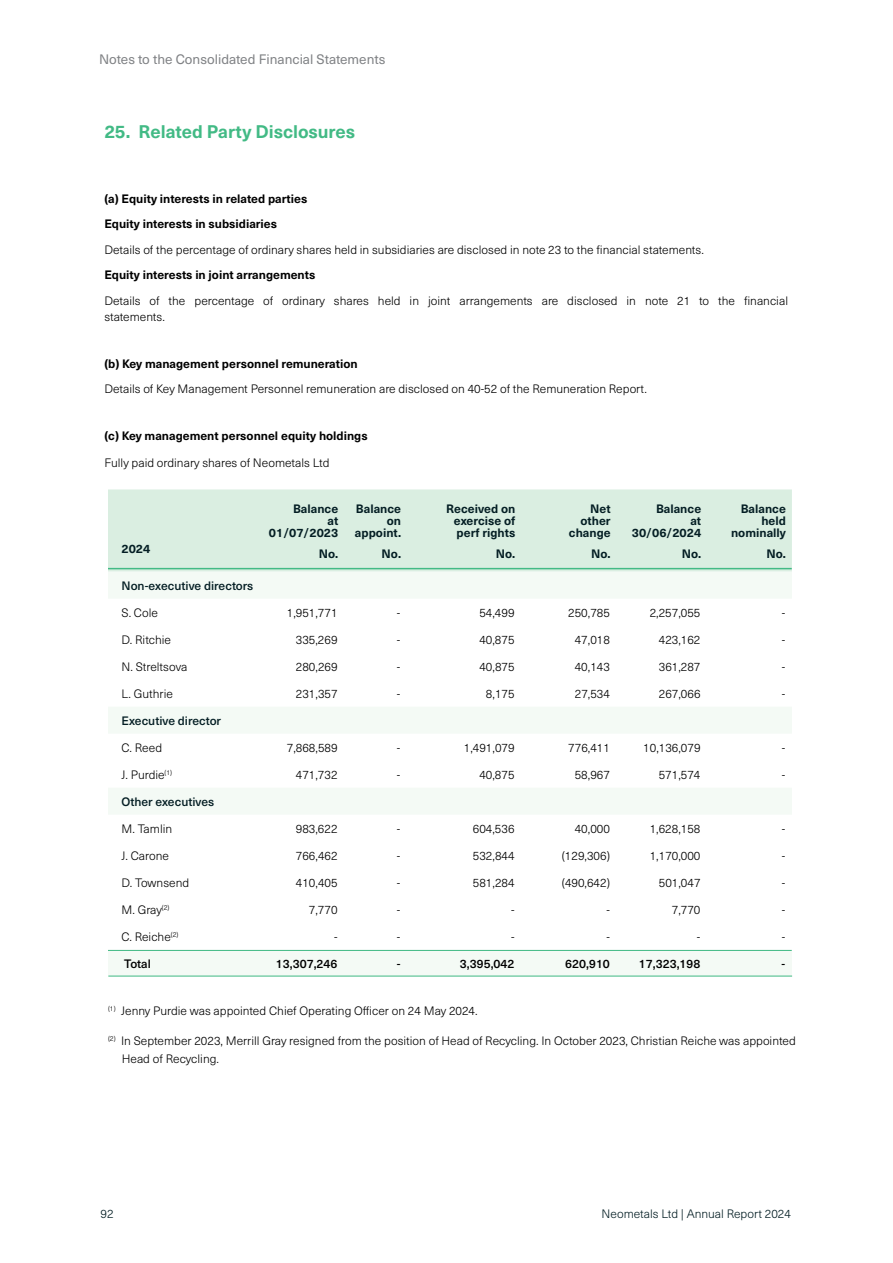
<style>
.page{position:relative;width:893px;height:1263px;background:#fff}
.page>*{position:absolute;margin:0;border:0;box-sizing:border-box;transform-origin:0 0}
.t1{font:700 18px "Neue Haas Unica W1 G";letter-spacing:-.005em;color:#42ba85}
.t2{font:13.5px "Neue Haas Unica W1 G";color:#808285}
.t3{font:300 12px/16.5px "Neue Haas Unica W1 G";color:#000}
.t4{font:700 12px/25.5px "Neue Haas Unica W1 G";color:#000}
.t5{font:700 12px/12px "Neue Haas Unica W1 G";color:#041e24;text-align:right}
.t6{font:500 12px "Neue Haas Unica W1 G";color:#041e24}
.t7{font:500 12px "Neue Haas Unica W1 G";color:#000}
.t8{font:300 12px "Neue Haas Unica W1 G";color:#041e24}
</style>
<div class="page">
<div style="left:108px;top:489px;width:684px;height:83px;background:#daeee1"></div>
<svg style="left:108px;top:572px;width:684px;height:404px"></svg>
<hr style="left:108px;top:568px;width:684px;height:1px;background:#42ba85">
<hr style="left:108px;top:976px;width:684px;height:1px;background:#42ba85">
<hr style="left:108px;top:950px;width:684px;height:1px;background:#42ba85">
<p class="t2" style="left:99px;top:50px;width:288px">Notes to the Consolidated Financial Statements</p>
<h1 class="t1" style="left:104px;top:118px;width:252px">25. Related Party Disclosures</h1>
<p class="t4" style="left:104px;top:185px;width:205px">(a) Equity interests in related parties<br>Equity interests in subsidiaries</p>
<p class="t3" style="left:104px;top:241px;width:601px">Details of the percentage of ordinary shares held in subsidiaries are disclosed in note 23 to the financial statements.</p>
<p class="t4" style="left:104px;top:261px;width:212px">Equity interests in joint arrangements</p>
<p class="t3" style="left:104px;top:292px;width:685px">Details of the percentage of ordinary shares held in joint arrangements are disclosed in note 21 to the financial statements.</p>
<p class="t4" style="left:104px;top:350px;width:255px">(b) Key management personnel remuneration</p>
<p class="t3" style="left:104px;top:380px;width:544px">Details of Key Management Personnel remuneration are disclosed on 40-52 of the Remuneration Report.</p>
<p class="t4" style="left:104px;top:422px;width:265px">(c) Key management personnel equity holdings</p>
<p class="t3" style="left:104px;top:454px;width:227px">Fully paid ordinary shares of Neometals Ltd</p>
<p class="t5" style="left:121px;top:542px;width:30px">2024</p>
<p class="t5" style="left:269px;top:502px;width:71px">Balance<br>at<br>01/07/2023</p>
<p class="t5" style="left:319px;top:547px;width:21px">No.</p>
<p class="t5" style="left:355px;top:502px;width:48px">Balance on appoint.</p>
<p class="t5" style="left:382px;top:547px;width:21px">No.</p>
<p class="t5" style="left:454px;top:502px;width:63px;text-align:justify;text-indent:-8px">Received on exercise of perf rights</p>
<p class="t5" style="left:496px;top:547px;width:21px">No.</p>
<p class="t5" style="left:569px;top:502px;width:43px">Net other change</p>
<p class="t5" style="left:591px;top:547px;width:21px">No.</p>
<p class="t5" style="left:632px;top:502px;width:71px">Balance<br>at<br>30/06/2024</p>
<p class="t5" style="left:682px;top:547px;width:21px">No.</p>
<p class="t5" style="left:731px;top:502px;width:56px">Balance held nominally</p>
<p class="t5" style="left:766px;top:547px;width:21px">No.</p>
<p class="t6" style="left:121px;top:576px;width:133px">Non-executive directors</p>
<p class="t3" style="left:121px;top:604px;width:38px">S. Cole</p>
<p class="t3" style="left:287px;top:604px;width:52px">1,951,771</p>
<p class="t3" style="left:397px;top:604px;width:5px">-</p>
<p class="t3" style="left:479px;top:604px;width:37px">54,499</p>
<p class="t3" style="left:568px;top:604px;width:43px">250,785</p>
<p class="t3" style="left:650px;top:604px;width:52px">2,257,055</p>
<p class="t3" style="left:782px;top:604px;width:5px">-</p>
<p class="t3" style="left:122px;top:631px;width:51px">D. Ritchie</p>
<p class="t3" style="left:296px;top:631px;width:43px">335,269</p>
<p class="t3" style="left:397px;top:631px;width:5px">-</p>
<p class="t3" style="left:479px;top:631px;width:37px">40,875</p>
<p class="t3" style="left:575px;top:631px;width:37px">47,018</p>
<p class="t3" style="left:659px;top:631px;width:43px">423,162</p>
<p class="t3" style="left:782px;top:631px;width:5px">-</p>
<p class="t3" style="left:122px;top:658px;width:67px">N. Streltsova</p>
<p class="t3" style="left:296px;top:658px;width:43px">280,269</p>
<p class="t3" style="left:397px;top:658px;width:5px">-</p>
<p class="t3" style="left:479px;top:658px;width:37px">40,875</p>
<p class="t3" style="left:575px;top:658px;width:37px">40,143</p>
<p class="t3" style="left:659px;top:658px;width:43px">361,287</p>
<p class="t3" style="left:782px;top:658px;width:5px">-</p>
<p class="t3" style="left:122px;top:685px;width:53px">L. Guthrie</p>
<p class="t3" style="left:296px;top:685px;width:43px">231,357</p>
<p class="t3" style="left:397px;top:685px;width:5px">-</p>
<p class="t3" style="left:486px;top:685px;width:30px">8,175</p>
<p class="t3" style="left:575px;top:685px;width:37px">27,534</p>
<p class="t3" style="left:659px;top:685px;width:43px">267,066</p>
<p class="t3" style="left:782px;top:685px;width:5px">-</p>
<p class="t6" style="left:122px;top:711px;width:101px">Executive director</p>
<p class="t3" style="left:122px;top:739px;width:42px">C. Reed</p>
<p class="t3" style="left:287px;top:739px;width:52px">7,868,589</p>
<p class="t3" style="left:397px;top:739px;width:5px">-</p>
<p class="t3" style="left:464px;top:739px;width:52px">1,491,079</p>
<p class="t3" style="left:568px;top:739px;width:43px">776,411</p>
<p class="t3" style="left:643px;top:739px;width:59px">10,136,079</p>
<p class="t3" style="left:782px;top:739px;width:5px">-</p>
<p class="t3" style="left:122px;top:766px;width:52px">J. Purdie<sup>(1)</sup></p>
<p class="t3" style="left:296px;top:766px;width:43px">471,732</p>
<p class="t3" style="left:397px;top:766px;width:5px">-</p>
<p class="t3" style="left:479px;top:766px;width:37px">40,875</p>
<p class="t3" style="left:575px;top:766px;width:37px">58,967</p>
<p class="t3" style="left:659px;top:766px;width:43px">571,574</p>
<p class="t3" style="left:782px;top:766px;width:5px">-</p>
<p class="t6" style="left:122px;top:792px;width:94px">Other executives</p>
<p class="t3" style="left:122px;top:820px;width:52px">M. Tamlin</p>
<p class="t3" style="left:296px;top:820px;width:43px">983,622</p>
<p class="t3" style="left:397px;top:820px;width:5px">-</p>
<p class="t3" style="left:473px;top:820px;width:43px">604,536</p>
<p class="t3" style="left:575px;top:820px;width:37px">40,000</p>
<p class="t3" style="left:650px;top:820px;width:52px">1,628,158</p>
<p class="t3" style="left:782px;top:820px;width:5px">-</p>
<p class="t3" style="left:122px;top:847px;width:49px">J. Carone</p>
<p class="t3" style="left:296px;top:847px;width:43px">766,462</p>
<p class="t3" style="left:397px;top:847px;width:5px">-</p>
<p class="t3" style="left:473px;top:847px;width:43px">532,844</p>
<p class="t3" style="left:562px;top:847px;width:50px">(129,306)</p>
<p class="t3" style="left:650px;top:847px;width:52px">1,170,000</p>
<p class="t3" style="left:782px;top:847px;width:5px">-</p>
<p class="t3" style="left:122px;top:874px;width:69px">D. Townsend</p>
<p class="t3" style="left:296px;top:874px;width:43px">410,405</p>
<p class="t3" style="left:397px;top:874px;width:5px">-</p>
<p class="t3" style="left:473px;top:874px;width:43px">581,284</p>
<p class="t3" style="left:562px;top:874px;width:50px">(490,642)</p>
<p class="t3" style="left:659px;top:874px;width:43px">501,047</p>
<p class="t3" style="left:782px;top:874px;width:5px">-</p>
<p class="t3" style="left:122px;top:901px;width:49px">M. Gray<sup>(2)</sup></p>
<p class="t3" style="left:309px;top:901px;width:30px">7,770</p>
<p class="t3" style="left:397px;top:901px;width:5px">-</p>
<p class="t3" style="left:511px;top:901px;width:5px">-</p>
<p class="t3" style="left:606px;top:901px;width:5px">-</p>
<p class="t3" style="left:672px;top:901px;width:30px">7,770</p>
<p class="t3" style="left:782px;top:901px;width:5px">-</p>
<p class="t3" style="left:121px;top:928px;width:58px">C. Reiche<sup>(2)</sup></p>
<p class="t3" style="left:334px;top:928px;width:5px">-</p>
<p class="t3" style="left:397px;top:928px;width:5px">-</p>
<p class="t3" style="left:511px;top:928px;width:5px">-</p>
<p class="t3" style="left:606px;top:928px;width:5px">-</p>
<p class="t3" style="left:697px;top:928px;width:5px">-</p>
<p class="t3" style="left:782px;top:928px;width:5px">-</p>
<p class="t7" style="left:124px;top:954px;width:28px">Total</p>
<p class="t7" style="left:276px;top:954px;width:63px">13,307,246</p>
<p class="t7" style="left:397px;top:954px;width:5px">-</p>
<p class="t7" style="left:460px;top:954px;width:56px">3,395,042</p>
<p class="t7" style="left:565px;top:954px;width:46px">620,910</p>
<p class="t7" style="left:639px;top:954px;width:63px">17,323,198</p>
<p class="t7" style="left:781px;top:954px;width:5px">-</p>
<p class="t3" style="left:108px;top:1002px;width:371px"><sup>(1)</sup> Jenny Purdie was appointed Chief Operating Officer on 24 May 2024.</p>
<p class="t3" style="left:122px;top:1031px;width:675px;line-height:18px;text-indent:-14px"><sup>(2)</sup> In September 2023, Merrill Gray resigned from the position of Head of Recycling. In October 2023, Christian Reiche was appointed<br>Head of Recycling.</p>
<p class="t8" style="left:101px;top:1205px;width:15px">92</p>
<p class="t8" style="left:602px;top:1205px;width:191px">Neometals Ltd | Annual Report 2024</p>
</div>
